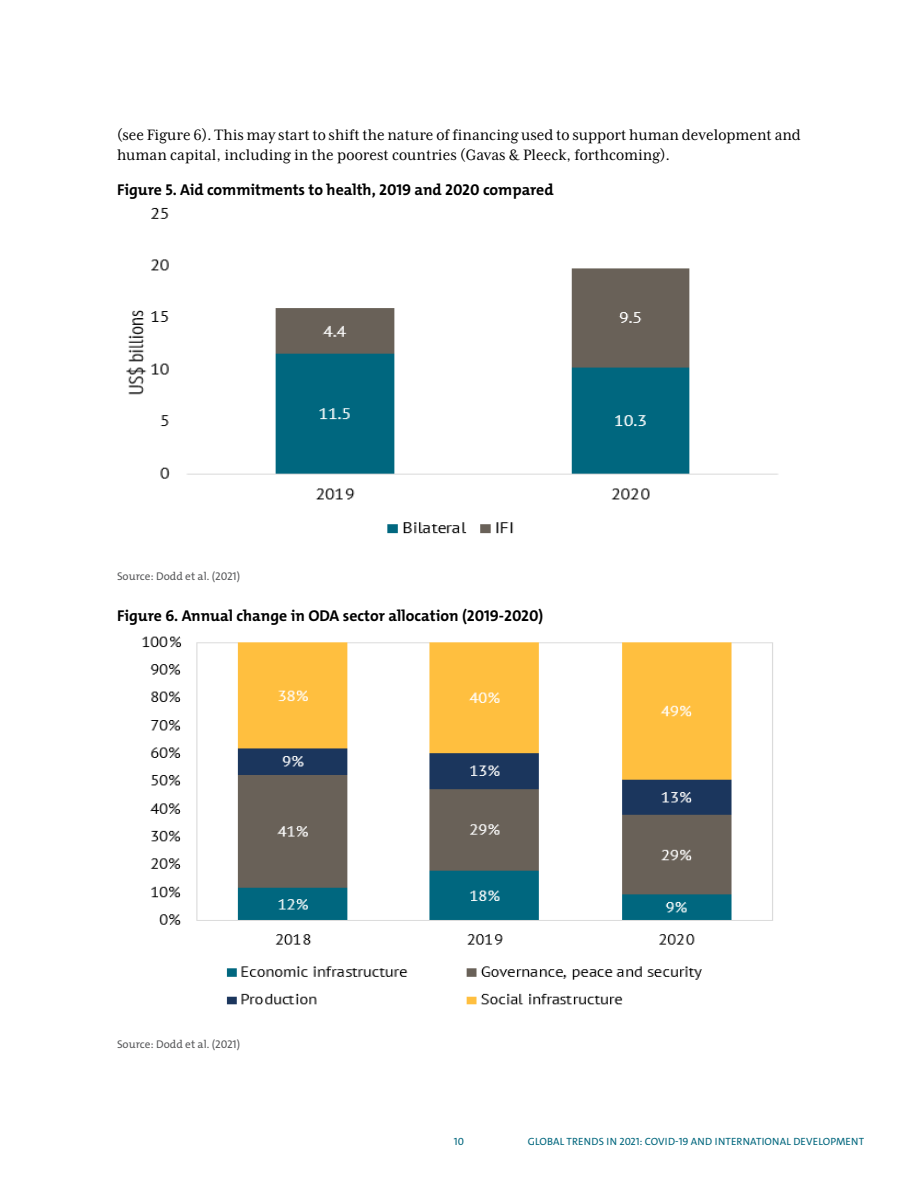
<style>
.page{position:relative;width:918px;height:1188px;background:#fff}
.page>*{position:absolute;margin:0;border:0;box-sizing:border-box;transform-origin:0 0}
.t1{font:17.25px/20.2px "Mrs Eaves XL Serif Nar OT";color:#000}
.t2{font:700 15.75px "The Mix C4 s";color:#000}
.t3{font:11.25px "The Mix C4 s";color:#5a5b5d}
.t4{font:10.5px "The Mix C4 s";letter-spacing:.02em;color:#00667d}
</style>
<div class="page">
<img style="left:126px;top:207px;width:652px;height:327px">
<img style="left:142px;top:636px;width:631px;height:369px">
<p class="t1" style="left:117px;top:124px;width:686px">(see Figure 6). This may start to shift the nature of financing used to support human development and human capital, including in the poorest countries (Gavas &amp; Pleeck, forthcoming).</p>
<p class="t2" style="left:117px;top:180px;width:438px">Figure 5. Aid commitments to health, 2019 and 2020 compared</p>
<p class="t3" style="left:117px;top:569px;width:125px">Source: Dodd et al. (2021)</p>
<p class="t2" style="left:117px;top:605px;width:428px">Figure 6. Annual change in ODA sector allocation (2019-2020)</p>
<p class="t3" style="left:117px;top:1037px;width:125px">Source: Dodd et al. (2021)</p>
<p class="t4" style="left:454px;top:1134px;width:12px">10</p>
<p class="t4" style="left:528px;top:1134px;width:338px">GLOBAL TRENDS IN 2021: COVID-19 AND INTERNATIONAL DEVELOPMENT</p>
</div>
